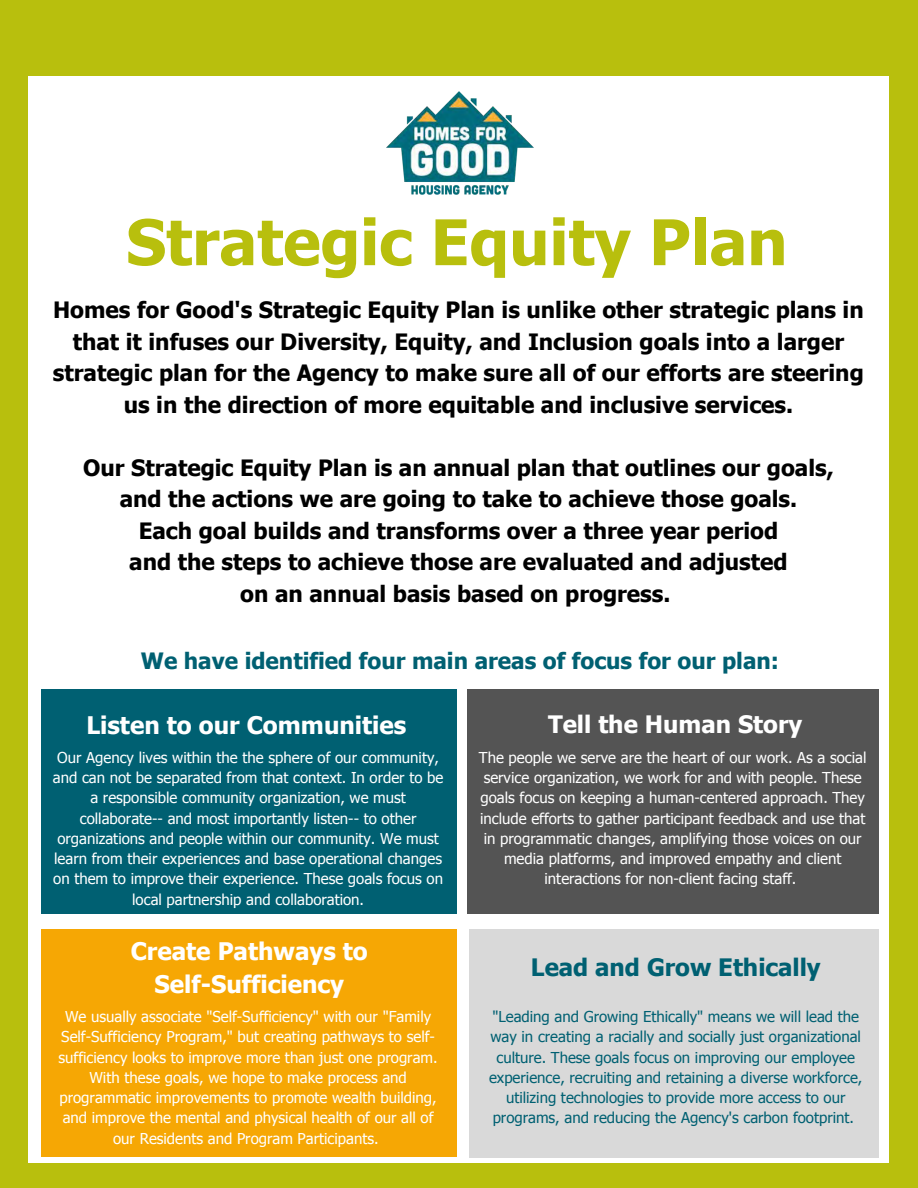
<style>
.page{position:relative;width:918px;height:1188px;background:#b8bf0d}
.page>*{position:absolute;margin:0;border:0;box-sizing:border-box;transform-origin:0 0}
.t1{font:700 63px "Tahoma";color:#b8bf0d}
.t2{font:700 24.15px/33.5px "Tahoma";color:#fff;text-align:center}
.t3{font:700 24px "Tahoma";color:#006072}
.t4{font:700 24px "Tahoma";color:#fff}
.t5{font:700 22.5px/31.5px "Tahoma";color:#000;text-align:center}
.t6{font:700 22.5px "Tahoma";color:#006072}
.t7{font:15px/20.2px "Tahoma";color:#fff;text-align:center}
.t8{font:15px/20.2px "Tahoma";color:#006072;text-align:center}
</style>
<div class="page">
<div style="left:29px;top:25px;width:860px;height:1138px;background:#fff"></div>
<div style="left:0;top:0;width:918px;height:75px;background:#b8bf0d"></div>
<img style="left:387px;top:92px;width:147px;height:102px">
<div style="left:42px;top:689px;width:415px;height:225px;background:#006072"></div>
<div style="left:42px;top:930px;width:415px;height:227px;background:#f6a704"></div>
<div style="left:469px;top:929px;width:410px;height:228px;background:#d9d9d9"></div>
<div style="left:467px;top:689px;width:412px;height:225px;background:#545454"></div>
<h1 class="t1" style="left:126px;top:202px;width:663px">Strategic Equity Plan</h1>
<p class="t5" style="left:53px;top:293px;width:812px">Homes for Good's Strategic Equity Plan is unlike other strategic plans in that it infuses our Diversity, Equity, and Inclusion goals into a larger strategic plan for the Agency to make sure all of our efforts are steering us in the direction of more equitable and inclusive services.</p>
<p class="t5" style="left:83px;top:451px;width:752px">Our Strategic Equity Plan is an annual plan that outlines our goals, and the actions we are going to take to achieve those goals.<br>Each goal builds and transforms over a three year period<br>and the steps to achieve those are evaluated and adjusted<br>on an annual basis based on progress.</p>
<h3 class="t6" style="left:141px;top:646px;width:640px">We have identified four main areas of focus for our plan:</h3>
<h2 class="t2" style="left:86px;top:707px;width:321px">Listen to our Communities</h2>
<h3 class="t4" style="left:548px;top:709px;width:256px">Tell the Human Story</h3>
<p class="t7" style="left:53px;top:747px;width:392px">Our Agency lives within the the sphere of our community, and can not be separated from that context. In order to be a responsible community organization, we must collaborate-- and most importantly listen-- to other organizations and people within our community. We must learn from their experiences and base operational changes on them to improve their experience. These goals focus on local partnership and collaboration.</p>
<h2 class="t2" style="left:131px;top:933px;width:239px">Create Pathways to<br>Self-Sufficiency</h2>
<p class="t7" style="left:479px;top:747px;width:389px">The people we serve are the heart of our work. As a social service organization, we work for and with people. These goals focus on keeping a human-centered approach. They include efforts to gather participant feedback and use that in programmatic changes, amplifying those voices on our media platforms, and improved empathy and client interactions for non-client facing staff.</p>
<h3 class="t3" style="left:531px;top:952px;width:291px">Lead and Grow Ethically</h3>
<p class="t7" style="left:59px;top:1006px;width:381px">We usually associate "Self-Sufficiency" with our "Family Self-Sufficiency Program," but creating pathways to self&shy;sufficiency looks to improve more than just one program.<br>With these goals, we hope to make process and programmatic improvements to promote wealth building, and improve the mental and physical health of our all of our Residents and Program Participants.</p>
<p class="t8" style="left:489px;top:1006px;width:375px">"Leading and Growing Ethically" means we will lead the way in creating a racially and socially just organizational culture. These goals focus on improving our employee experience, recruiting and retaining a diverse workforce, utilizing technologies to provide more access to our programs, and reducing the Agency's carbon footprint.</p>
</div>
